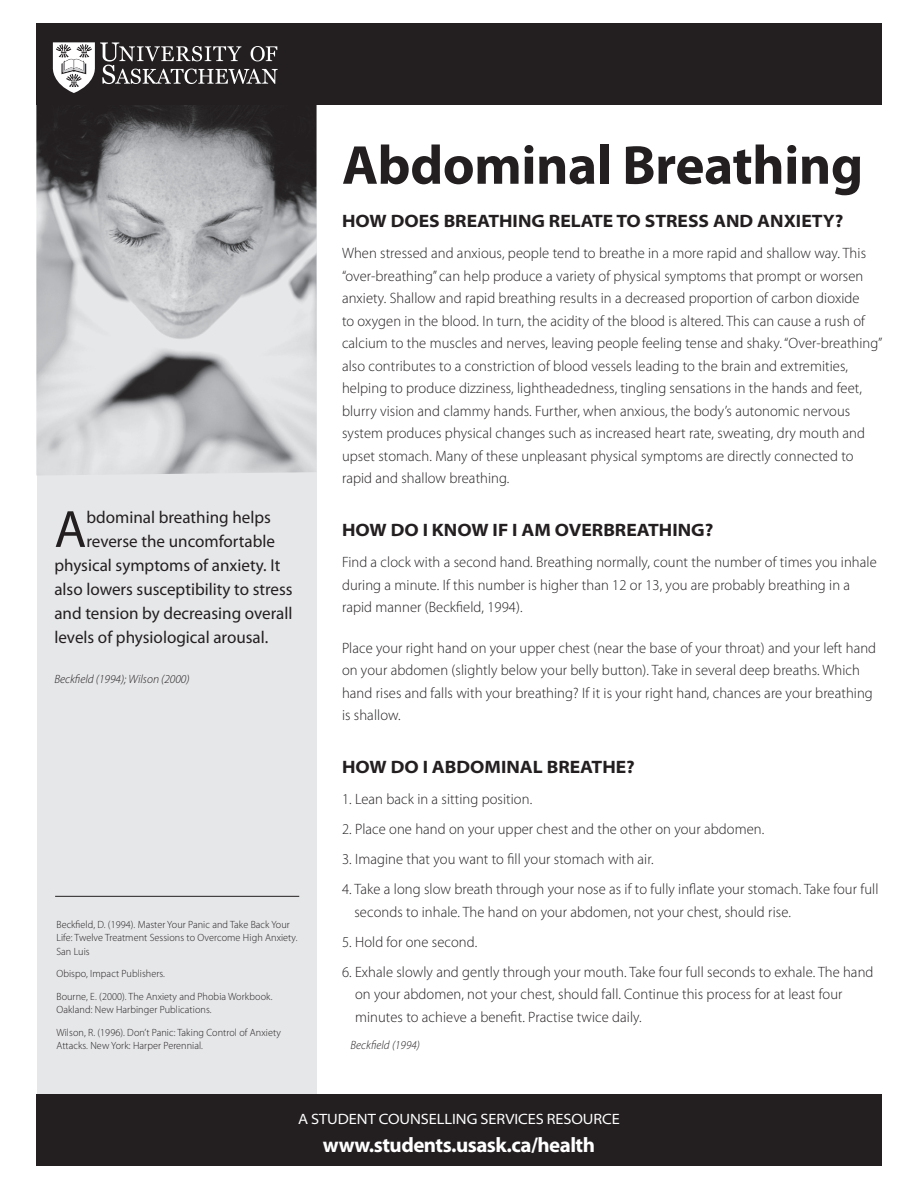
<style>
.page{position:relative;width:918px;height:1188px;background:#fff}
.page>*{position:absolute;margin:0;border:0;box-sizing:border-box;transform-origin:0 0}
.heading_1{font:700 55.35px "Myriad Pro";letter-spacing:-.01em;color:#231f20}
.side_text{font:52.8px "Myriad Pro";color:#231f20}
.t1{font:700 21px "Myriad Pro";letter-spacing:-.025em;color:#fff}
.heading_2{font:700 semi-expanded 18px "Myriad Pro";color:#231f20}
.side_text-2{font:17.25px "Myriad Pro";color:#231f20}
.body{font:300 15px/22.5px "Myriad Pro";letter-spacing:.005em;color:#231f20}
.t2{font:semi-expanded 15px "Myriad Pro";letter-spacing:-.005em;color:#fff}
.side_text-3{font:italic 300 12px "Myriad Pro";color:#231f20}
.body-2{font:italic 300 12px "Myriad Pro";letter-spacing:.005em;color:#231f20}
.body-3{font:300 10.5px/13.5px "Myriad Pro";letter-spacing:.005em;color:#231f20}
</style>
<div class="page">
<div style="left:37px;top:105px;width:279px;height:1017px;background:#e6e7e9"></div>
<div style="left:36px;top:23px;width:846px;height:82px;background:#231f20"></div>
<img style="left:36px;top:105px;width:280px;height:371px">
<svg style="left:53px;top:42px;width:225px;height:51px"></svg>
<hr style="left:55px;top:896px;width:244px;height:1px;background:#231f20">
<div style="left:36px;top:1094px;width:846px;height:72px;background:#231f20"></div>
<p class="side_text" style="left:54px;top:497px;width:34px">A</p>
<p class="side_text-2" style="left:86px;top:507px;width:186px">bdominal breathing helps</p>
<p class="side_text-2" style="left:86px;top:531px;width:190px">reverse the uncomfortable</p>
<p class="side_text-2" style="left:54px;top:555px;width:228px">physical symptoms of anxiety. It</p>
<p class="side_text-2" style="left:54px;top:579px;width:240px">also lowers susceptibility to stress</p>
<p class="side_text-2" style="left:54px;top:603px;width:240px">and tension by decreasing overall</p>
<p class="side_text-2" style="left:54px;top:627px;width:215px">levels of physiological arousal.</p>
<p class="side_text-3" style="left:54px;top:673px;width:137px">Beckfield (1994); Wilson (2000)</p>
<p class="body-3" style="left:56px;top:918px;width:243px">Beckfield, D. (1994). Master Your Panic and Take Back Your<br>Life: Twelve Treatment Sessions to Overcome High Anxiety.<br>San Luis</p>
<p class="body-3" style="left:56px;top:967px;width:110px">Obispo, Impact Publishers.</p>
<p class="body-3" style="left:56px;top:990px;width:218px">Bourne, E. (2000). The Anxiety and Phobia Workbook.<br>Oakland: New Harbinger Publications.</p>
<p class="body-3" style="left:56px;top:1026px;width:226px">Wilson, R. (1996). Don’t Panic: Taking Control of Anxiety<br>Attacks. New York: Harper Perennial.</p>
<p class="heading_1" style="left:342px;top:129px;width:523px">Abdominal Breathing</p>
<p class="heading_2" style="left:342px;top:210px;width:503px">HOW DOES BREATHING RELATE TO STRESS AND ANXIETY?</p>
<p class="body" style="left:342px;top:242px;width:542px">When stressed and anxious, people tend to breathe in a more rapid and shallow way. This “over-breathing” can help produce a variety of physical symptoms that prompt or worsen anxiety. Shallow and rapid breathing results in a decreased proportion of carbon dioxide<br>to oxygen in the blood. In turn, the acidity of the blood is altered. This can cause a rush of calcium to the muscles and nerves, leaving people feeling tense and shaky. “Over-breathing” also contributes to a constriction of blood vessels leading to the brain and extremities, helping to produce dizziness, lightheadedness, tingling sensations in the hands and feet, blurry vision and clammy hands. Further, when anxious, the body’s autonomic nervous system produces physical changes such as increased heart rate, sweating, dry mouth and upset stomach. Many of these unpleasant physical symptoms are directly connected to rapid and shallow breathing.</p>
<p class="heading_2" style="left:342px;top:519px;width:373px">HOW DO I KNOW IF I AM OVERBREATHING?</p>
<p class="body" style="left:342px;top:551px;width:536px">Find a clock with a second hand. Breathing normally, count the number of times you inhale during a minute. If this number is higher than 12 or 13, you are probably breathing in a rapid manner (Beckfield, 1994).</p>
<p class="body" style="left:342px;top:637px;width:536px">Place your right hand on your upper chest (near the base of your throat) and your left hand on your abdomen (slightly below your belly button). Take in several deep breaths. Which hand rises and falls with your breathing? If it is your right hand, chances are your breathing is shallow.</p>
<p class="heading_2" style="left:342px;top:756px;width:294px">HOW DO I ABDOMINAL BREATHE?</p>
<p class="body" style="left:342px;top:788px;width:192px">1. Lean back in a sitting position.</p>
<p class="body" style="left:342px;top:818px;width:424px">2. Place one hand on your upper chest and the other on your abdomen.</p>
<p class="body" style="left:342px;top:848px;width:313px">3. Imagine that you want to fill your stomach with air.</p>
<p class="body" style="left:354px;top:878px;width:525px;text-indent:-12px">4. Take a long slow breath through your nose as if to fully inflate your stomach. Take four full seconds to inhale. The hand on your abdomen, not your chest, should rise.</p>
<p class="body" style="left:342px;top:931px;width:137px">5. Hold for one second.</p>
<p class="body" style="left:355px;top:961px;width:520px;text-indent:-13px">6. Exhale slowly and gently through your mouth. Take four full seconds to exhale. The hand on your abdomen, not your chest, should fall. Continue this process for at least four minutes to achieve a benefit. Practise twice daily.</p>
<p class="body-2" style="left:351px;top:1038px;width:71px">Beckfield (1994)</p>
<p class="t2" style="left:298px;top:1110px;width:323px">A STUDENT COUNSELLING SERVICES RESOURCE</p>
<h3 class="t1" style="left:323px;top:1131px;width:274px">www.students.usask.ca/health</h3>
</div>
